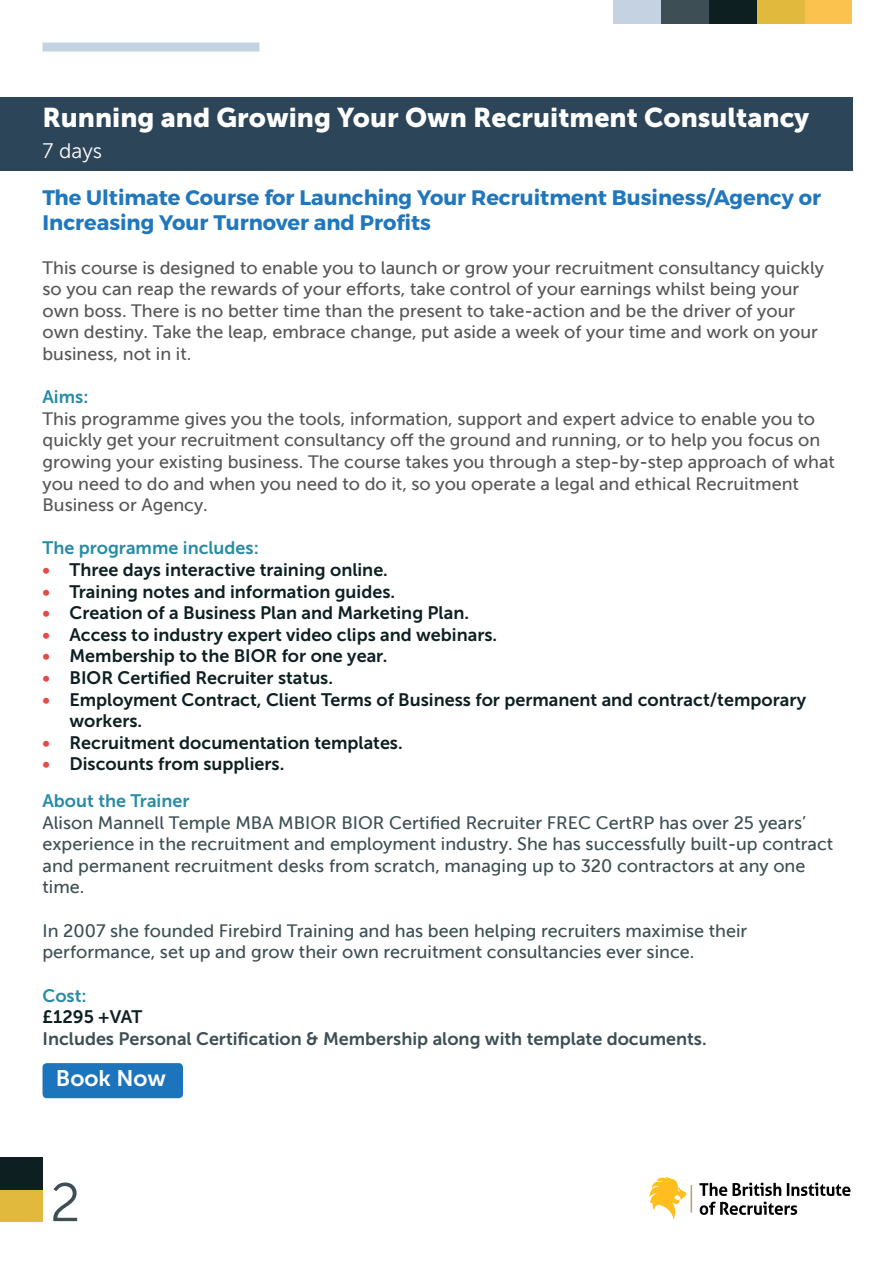
<style>
.page{position:relative;width:893px;height:1263px;background:#fff}
.page>*{position:absolute;margin:0;border:0;box-sizing:border-box;transform-origin:0 0}
.t1{font:54px "Museo Sans 300";color:#3d4f54}
.t2{font:27px "Museo Sans 900";color:#fff}
.t3{font:22.5px "Museo Sans 700";color:#fff}
.t4{font:700 21px/25.2px "Montserrat";color:#2077bd}
.t5{font:21px "Museo Sans 300";color:#fff}
.t6{font:18px/21.6px "Museo Sans 500";color:#565659}
.t7{font:18px/21.6px "Museo Sans 700";color:#0e1f22}
.t8{font:18px/21.6px "Museo Sans 500";color:#3d4f54}
.t9{font:18px "Museo Sans 700";color:#3d4f54}
.t10{font:18px "Museo Sans 700";color:#288ca6}
.s1{color:#e34b49}
.s2{color:#288ca6}
</style>
<div class="page">
<svg style="left:649px;top:1177px;width:43px;height:43px"></svg>
<svg style="left:699px;top:1183px;width:151px;height:32px"></svg>
<div style="left:0;top:1189px;width:43px;height:32px;background:#e1b93c"></div>
<div style="left:0;top:1157px;width:43px;height:32px;background:#0e1f22"></div>
<div style="left:804px;top:0;width:48px;height:23px;background:#fbc24e"></div>
<div style="left:757px;top:0;width:47px;height:23px;background:#e1b93c"></div>
<div style="left:709px;top:0;width:48px;height:23px;background:#0e1f22"></div>
<div style="left:661px;top:0;width:48px;height:23px;background:#3d4f54"></div>
<div style="left:613px;top:0;width:48px;height:23px;background:#c4d2e1"></div>
<div style="left:43px;top:43px;width:216px;height:9px;background:#c4d2e1"></div>
<div style="left:0;top:97px;width:852px;height:74px;background:#2c4558"></div>
<div style="left:43px;top:1063px;width:140px;height:35px;background:#1c75bc;border-radius:4px"></div>
<h2 class="t2" style="left:43px;top:102px;width:768px">Running and Growing Your Own Recruitment Consultancy</h2>
<p class="t5" style="left:43px;top:140px;width:61px">7 days</p>
<p class="t4" style="left:43px;top:185px;width:780px">The Ultimate Course for Launching Your Recruitment Business/Agency or<br>Increasing Your Turnover and Profits</p>
<p class="t6" style="left:43px;top:257px;width:783px">This course is designed to enable you to launch or grow your recruitment consultancy quickly so you can reap the rewards of your efforts, take control of your earnings whilst being your own boss. There is no better time than the present to take-action and be the driver of your own destiny. Take the leap, embrace change, put aside a week of your time and work on your business, not in it.</p>
<p class="t10" style="left:43px;top:387px;width:48px">Aims:</p>
<p class="t6" style="left:43px;top:408px;width:794px">This programme gives you the tools, information, support and expert advice to enable you to quickly get your recruitment consultancy off the ground and running, or to help you focus on growing your existing business. The course takes you through a step-by-step approach of what you need to do and when you need to do it, so you operate a legal and ethical Recruitment Business or Agency.</p>
<p class="t10" style="left:43px;top:538px;width:218px">The programme includes:</p>
<p class="t7" style="left:43px;top:559px;width:347px"><span class="s1">•</span> Three days interactive training online.</p>
<p class="t7" style="left:43px;top:581px;width:354px"><span class="s1">•</span> Training notes and information guides.</p>
<p class="t7" style="left:43px;top:602px;width:428px"><span class="s1">•</span> Creation of a Business Plan and Marketing Plan.</p>
<p class="t7" style="left:43px;top:624px;width:456px"><span class="s1">•</span> Access to industry expert video clips and webinars.</p>
<p class="t7" style="left:43px;top:645px;width:346px"><span class="s1">•</span> Membership to the BIOR for one year.</p>
<p class="t7" style="left:43px;top:667px;width:292px"><span class="s1">•</span> BIOR Certified Recruiter status.</p>
<p class="t7" style="left:70px;top:689px;width:738px;text-indent:-27px"><span class="s1">•</span> Employment Contract, Client Terms of Business for permanent and contract/temporary workers.</p>
<p class="t7" style="left:43px;top:732px;width:362px"><span class="s1">•</span> Recruitment documentation templates.</p>
<p class="t7" style="left:43px;top:746px;width:243px;line-height:36.6px"><span class="s1">•</span> Discounts from suppliers.<br><span class="s2">About the Trainer</span></p>
<p class="t8" style="left:43px;top:812px;width:792px">Alison Mannell Temple MBA MBIOR BIOR Certified Recruiter FREC CertRP has over 25 years’ experience in the recruitment and employment industry. She has successfully built-up contract and permanent recruitment desks from scratch, managing up to 320 contractors at any one time.</p>
<p class="t8" style="left:43px;top:920px;width:706px">In 2007 she founded Firebird Training and has been helping recruiters maximise their performance, set up and grow their own recruitment consultancies ever since.</p>
<p class="t10" style="left:43px;top:985px;width:46px">Cost:</p>
<p class="t7" style="left:43px;top:1006px;width:101px">£1295 +VAT</p>
<p class="t9" style="left:43px;top:1028px;width:666px">Includes Personal Certification &amp; Membership along with template documents.</p>
<p class="t3" style="left:56px;top:1066px;width:112px">Book Now</p>
<h1 class="t1" style="left:50px;top:1173px;width:32px">2</h1>
</div>
